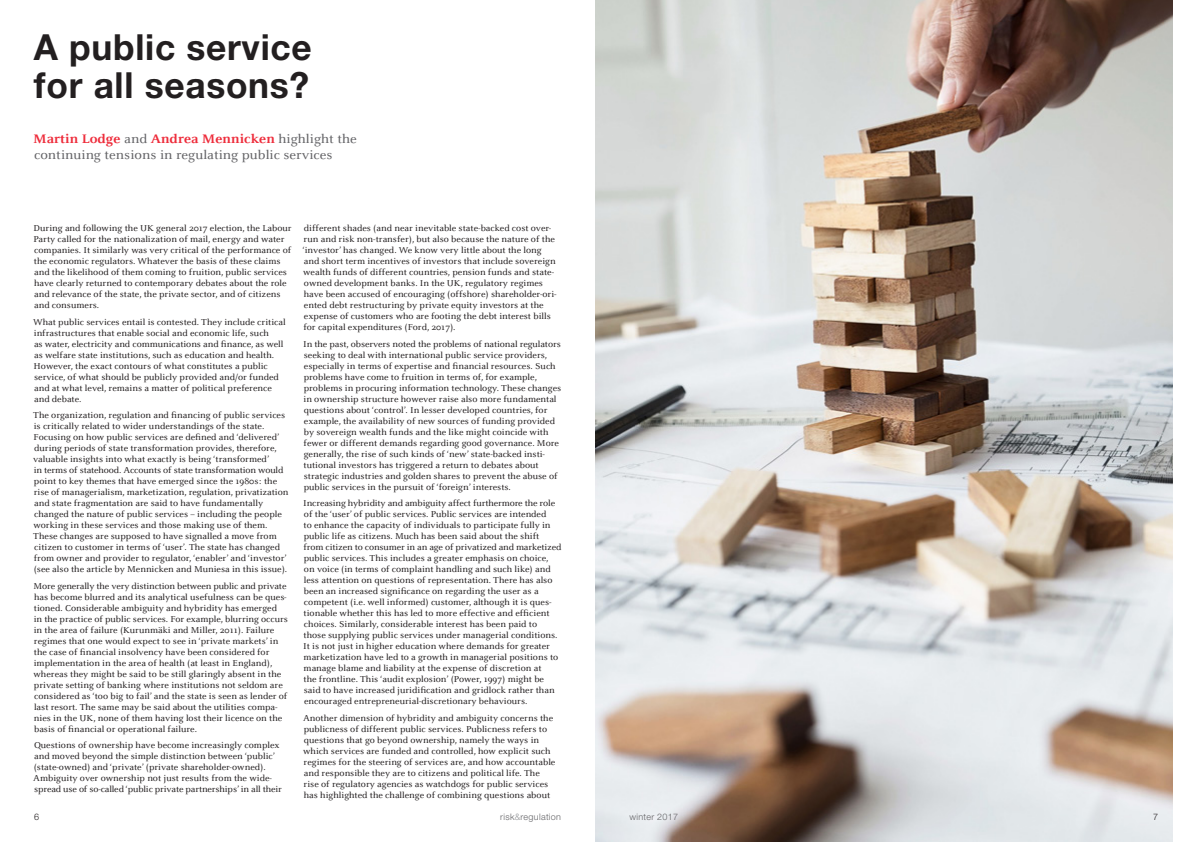
<style>
.page{position:relative;width:1191px;height:842px;background:#fff}
.page>*{position:absolute;margin:0;border:0;box-sizing:border-box;transform-origin:0 0}
.t1{font:700 36px/38px "Helvetica Neue LT Pro";letter-spacing:.02em;color:#231f20}
.t2{font:13px/16px "Celeste ST";color:#636366}
.t3{font:9px/11px "Celeste ST";color:#231f20}
.t4{font:300 9px "Helvetica Neue LT Pro";letter-spacing:.035em;color:#636366}
.t5{font:300 9px "Helvetica Neue LT Pro";color:#231f20}
.s1{font-weight:700;color:#ee2c3b}
.s2{color:#939598}
</style>
<div class="page">
<img style="left:595px;top:0;width:577px;height:842px">
<h1 class="t1" style="left:34px;top:27px;width:279px">A public service for all seasons?</h1>
<h2 class="t2" style="left:34px;top:131px;width:324px"><span class="s1">Martin Lodge</span> and <span class="s1">Andrea Mennicken</span> highlight the continuing tensions in regulating public services</h2>
<p class="t3" style="left:34px;top:223px;width:260px">During and following the UK general 2017 election, the Labour Party called for the nationalization of mail, energy and water companies. It similarly was very critical of the performance of the economic regulators. Whatever the basis of these claims and the likelihood of them coming to fruition, public services have clearly returned to contemporary debates about the role and relevance of the state, the private sector, and of citizens and consumers.</p>
<p class="t3" style="left:33px;top:316px;width:254px">What public services entail is contested. They include critical infrastructures that enable social and economic life, such<br>as water, electricity and communications and finance, as well as welfare state institutions, such as education and health.<br>However, the exact contours of what constitutes a public service, of what should be publicly provided and/or funded and at what level, remains a matter of political preference and debate.</p>
<p class="t3" style="left:33px;top:410px;width:257px">The organization, regulation and financing of public services is critically related to wider understandings of the state.<br>Focusing on how public services are defined and ‘delivered’ during periods of state transformation provides, therefore, valuable insights into what exactly is being ‘transformed’<br>in terms of statehood. Accounts of state transformation would point to key themes that have emerged since the 1980s: the rise of managerialism, marketization, regulation, privatization and state fragmentation are said to have fundamentally changed the nature of public services – including the people working in these services and those making use of them.<br>These changes are supposed to have signalled a move from citizen to customer in terms of ‘user’. The state has changed from owner and provider to regulator, ‘enabler’ and ‘investor’ (see also the article by Mennicken and Muniesa in this issue).</p>
<p class="t3" style="left:33px;top:580px;width:256px">More generally the very distinction between public and private has become blurred and its analytical usefulness can be ques&shy;tioned. Considerable ambiguity and hybridity has emerged<br>in the practice of public services. For example, blurring occurs in the area of failure (Kurunmäki and Miller, 2011). Failure regimes that one would expect to see in ‘private markets’ in the case of financial insolvency have been considered for implementation in the area of health (at least in England), whereas they might be said to be still glaringly absent in the private setting of banking where institutions not seldom are considered as ‘too big to fail’ and the state is seen as lender of last resort. The same may be said about the utilities compa&shy;nies in the UK, none of them having lost their licence on the basis of financial or operational failure.</p>
<p class="t3" style="left:33px;top:740px;width:250px">Questions of ownership have become increasingly complex and moved beyond the simple distinction between ‘public’ (state-owned) and ‘private’ (private shareholder-owned).<br>Ambiguity over ownership not just results from the wide&shy;spread use of so-called ‘public private partnerships’ in all their</p>
<p class="t3" style="left:302px;top:223px;width:255px">different shades (and near inevitable state-backed cost over&shy;run and risk non-transfer), but also because the nature of the ‘investor’ has changed. We know very little about the long and short term incentives of investors that include sovereign wealth funds of different countries, pension funds and state&shy;owned development banks. In the UK, regulatory regimes have been accused of encouraging (offshore) shareholder-ori&shy;ented debt restructuring by private equity investors at the expense of customers who are footing the debt interest bills for capital expenditures (Ford, 2017).</p>
<p class="t3" style="left:303px;top:338px;width:260px">In the past, observers noted the problems of national regulators seeking to deal with international public service providers, especially in terms of expertise and financial resources. Such problems have come to fruition in terms of, for example, problems in procuring information technology. These changes in ownership structure however raise also more fundamental questions about ‘control’. In lesser developed countries, for example, the availability of new sources of funding provided by sovereign wealth funds and the like might coincide with fewer or different demands regarding good governance. More generally, the rise of such kinds of ‘new’ state-backed insti&shy;tutional investors has triggered a return to debates about strategic industries and golden shares to prevent the abuse of public services in the pursuit of ‘foreign’ interests.</p>
<p class="t3" style="left:303px;top:498px;width:260px">Increasing hybridity and ambiguity affect furthermore the role of the ‘user’ of public services. Public services are intended<br>to enhance the capacity of individuals to participate fully in public life as citizens. Much has been said about the shift<br>from citizen to consumer in an age of privatized and marketized public services. This includes a greater emphasis on choice,<br>on voice (in terms of complaint handling and such like) and less attention on questions of representation. There has also been an increased significance on regarding the user as a competent (i.e. well informed) customer, although it is ques&shy;tionable whether this has led to more effective and efficient choices. Similarly, considerable interest has been paid to<br>those supplying public services under managerial conditions.<br>It is not just in higher education where demands for greater marketization have led to a growth in managerial positions to manage blame and liability at the expense of discretion at<br>the frontline. This ‘audit explosion’ (Power, 1997) might be said to have increased juridification and gridlock rather than encouraged entrepreneurial-discretionary behaviours.</p>
<p class="t3" style="left:303px;top:712px;width:254px">Another dimension of hybridity and ambiguity concerns the publicness of different public services. Publicness refers to questions that go beyond ownership, namely the ways in which services are funded and controlled, how explicit such regimes for the steering of services are, and how accountable and responsible they are to citizens and political life. The rise of regulatory agencies as watchdogs for public services has highlighted the challenge of combining questions about</p>
<p class="t5" style="left:34px;top:811px;width:7px">6</p>
<p class="t4" style="left:500px;top:811px;width:62px">risk<span class="s2">&amp;</span>regulation</p>
<p class="t4" style="left:629px;top:811px;width:50px">winter 2017</p>
<p class="t5" style="left:1153px;top:811px;width:7px">7</p>
</div>
